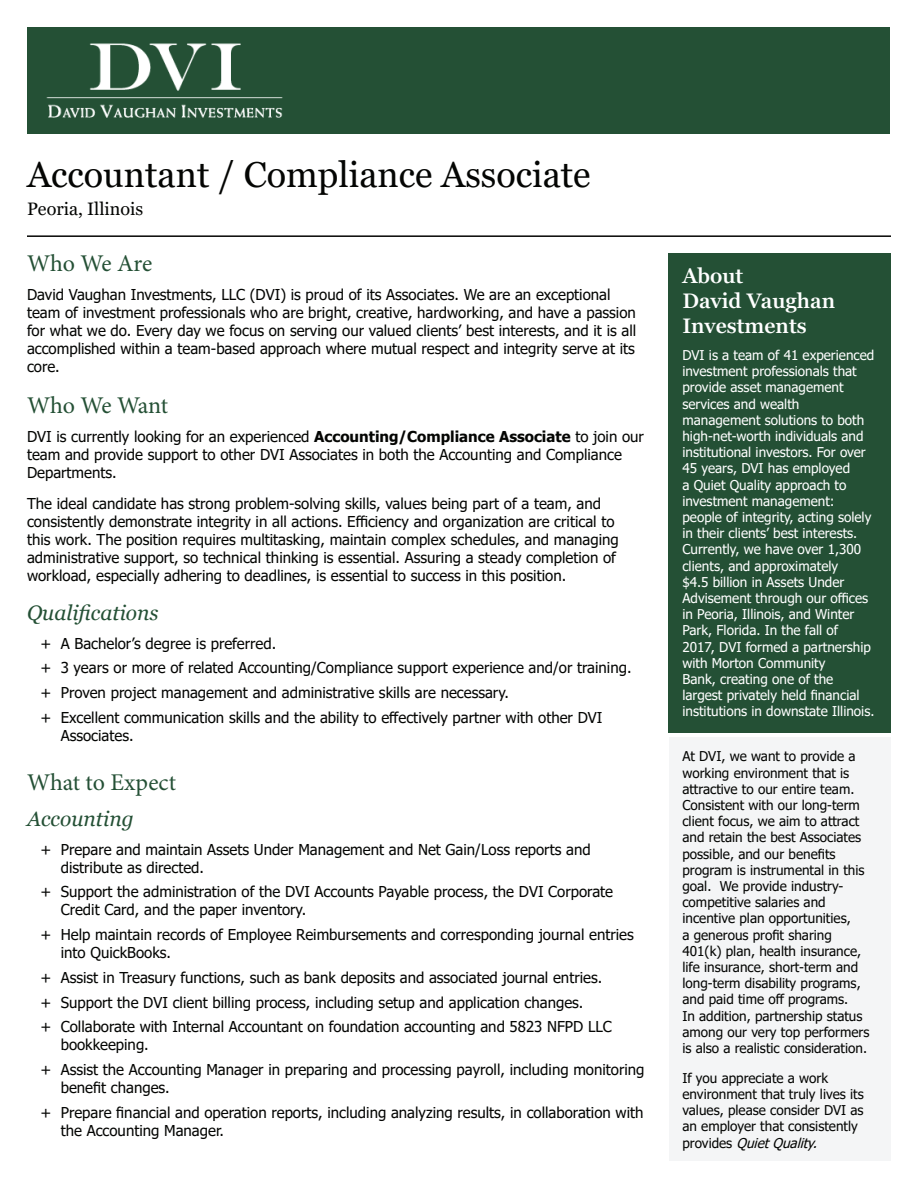
<style>
.page{position:relative;width:918px;height:1188px;background:#fff}
.page>*{position:absolute;margin:0;border:0;box-sizing:border-box;transform-origin:0 0}
.t1{font:36px "Georgia Pro";color:#040503}
.t2{font:24px "Minion Pro";letter-spacing:-.005em;color:#245035}
.t3{font:600 21px/25.2px "Georgia Pro";color:#fff}
.t4{font:italic 21px "Georgia";color:#245035}
.t5{font:18px "Georgia Pro";color:#040503}
.t6{font:15px/18px "Tahoma";color:#040503}
.t7{font:13.5px/16.2px "Tahoma";color:#040503}
.t8{font:13.5px/16.2px "Tahoma";color:#fff}
.s1{font-weight:700}
.s2{font-style:italic}
</style>
<div class="page">
<div style="left:28px;top:28px;width:862px;height:106px;background:#245035"></div>
<img style="left:46px;top:43px;width:237px;height:75px">
<div style="left:669px;top:253px;width:222px;height:480px;background:#245035"></div>
<div style="left:669px;top:738px;width:221px;height:423px;background:#f4f5f6"></div>
<hr style="left:27px;top:235px;width:864px;height:2px;background:#040503">
<h1 class="t1" style="left:27px;top:154px;width:565px">Accountant / Compliance Associate</h1>
<p class="t5" style="left:27px;top:199px;width:118px">Peoria, Illinois</p>
<h2 class="t2" style="left:27px;top:247px;width:127px">Who We Are</h2>
<p class="t6" style="left:27px;top:286px;width:611px">David Vaughan Investments, LLC (DVI) is proud of its Associates. We are an exceptional team of investment professionals who are bright, creative, hardworking, and have a passion for what we do. Every day we focus on serving our valued clients’ best interests, and it is all accomplished within a team-based approach where mutual respect and integrity serve at its core.</p>
<h2 class="t2" style="left:27px;top:389px;width:143px">Who We Want</h2>
<p class="t6" style="left:27px;top:428px;width:618px">DVI is currently looking for an experienced <span class="s1">Accounting/Compliance Associate</span> to join our team and provide support to other DVI Associates in both the Accounting and Compliance<br>Departments.</p>
<p class="t6" style="left:27px;top:495px;width:593px">The ideal candidate has strong problem-solving skills, values being part of a team, and consistently demonstrate integrity in all actions. Efficiency and organization are critical to this work. The position requires multitasking, maintain complex schedules, and managing administrative support, so technical thinking is essential. Assuring a steady completion of workload, especially adhering to deadlines, is essential to success in this position.</p>
<h3 class="t4" style="left:27px;top:599px;width:133px">Qualifications</h3>
<p class="t6" style="left:40px;top:632px;width:593px;line-height:24.8px">+ A Bachelor’s degree is preferred.<br>+ 3 years or more of related Accounting/Compliance support experience and/or training. + Proven project management and administrative skills are necessary.<br>+ Excellent communication skills and the ability to effectively partner with other DVI</p>
<p class="t6" style="left:61px;top:727px;width:74px">Associates.</p>
<h2 class="t2" style="left:27px;top:766px;width:151px">What to Expect</h2>
<h3 class="t4" style="left:27px;top:805px;width:108px">Accounting</h3>
<p class="t6" style="left:61px;top:841px;width:531px;text-indent:-20px">+ Prepare and maintain Assets Under Management and Net Gain/Loss reports and distribute as directed.</p>
<p class="t6" style="left:61px;top:884px;width:554px;text-indent:-20px">+ Support the administration of the DVI Accounts Payable process, the DVI Corporate<br>Credit Card, and the paper inventory.</p>
<p class="t6" style="left:61px;top:927px;width:575px;text-indent:-20px">+ Help maintain records of Employee Reimbursements and corresponding journal entries into QuickBooks.</p>
<p class="t6" style="left:40px;top:966px;width:573px;line-height:24.8px">+ Assist in Treasury functions, such as bank deposits and associated journal entries. + Support the DVI client billing process, including setup and application changes.<br>+ Collaborate with Internal Accountant on foundation accounting and 5823 NFPD LLC</p>
<p class="t6" style="left:40px;top:1033px;width:606px;line-height:24.8px;text-indent:20px">bookkeeping.<br>+ Assist the Accounting Manager in preparing and processing payroll, including monitoring</p>
<p class="t6" style="left:40px;top:1076px;width:605px;line-height:24.8px;text-indent:20px">benefit changes.<br>+ Prepare financial and operation reports, including analyzing results, in collaboration with</p>
<p class="t6" style="left:61px;top:1122px;width:165px">the Accounting Manager.</p>
<h3 class="t3" style="left:682px;top:264px;width:154px">About<br>David Vaughan<br>Investments</h3>
<p class="t8" style="left:682px;top:348px;width:194px">DVI is a team of 41 experienced investment professionals that provide asset management services and wealth management solutions to both high-net-worth individuals and institutional investors. For over<br>45 years, DVI has employed<br>a Quiet Quality approach to investment management: people of integrity, acting solely in their clients’ best interests.<br>Currently, we have over 1,300 clients, and approximately<br>$4.5 billion in Assets Under<br>Advisement through our offices in Peoria, Illinois, and Winter<br>Park, Florida. In the fall of<br>2017, DVI formed a partnership with Morton Community<br>Bank, creating one of the largest privately held financial institutions in downstate Illinois.</p>
<p class="t7" style="left:682px;top:749px;width:189px">At DVI, we want to provide a working environment that is attractive to our entire team.<br>Consistent with our long-term client focus, we aim to attract and retain the best Associates possible, and our benefits program is instrumental in this goal. We provide industry&shy;competitive salaries and incentive plan opportunities,<br>a generous profit sharing<br>401(k) plan, health insurance, life insurance, short-term and long-term disability programs, and paid time off programs.<br>In addition, partnership status among our very top performers is also a realistic consideration.</p>
<p class="t7" style="left:682px;top:1070px;width:183px">If you appreciate a work environment that truly lives its values, please consider DVI as an employer that consistently p r o v i d e s <span class="s2">QuietQuality.</span></p>
</div>
